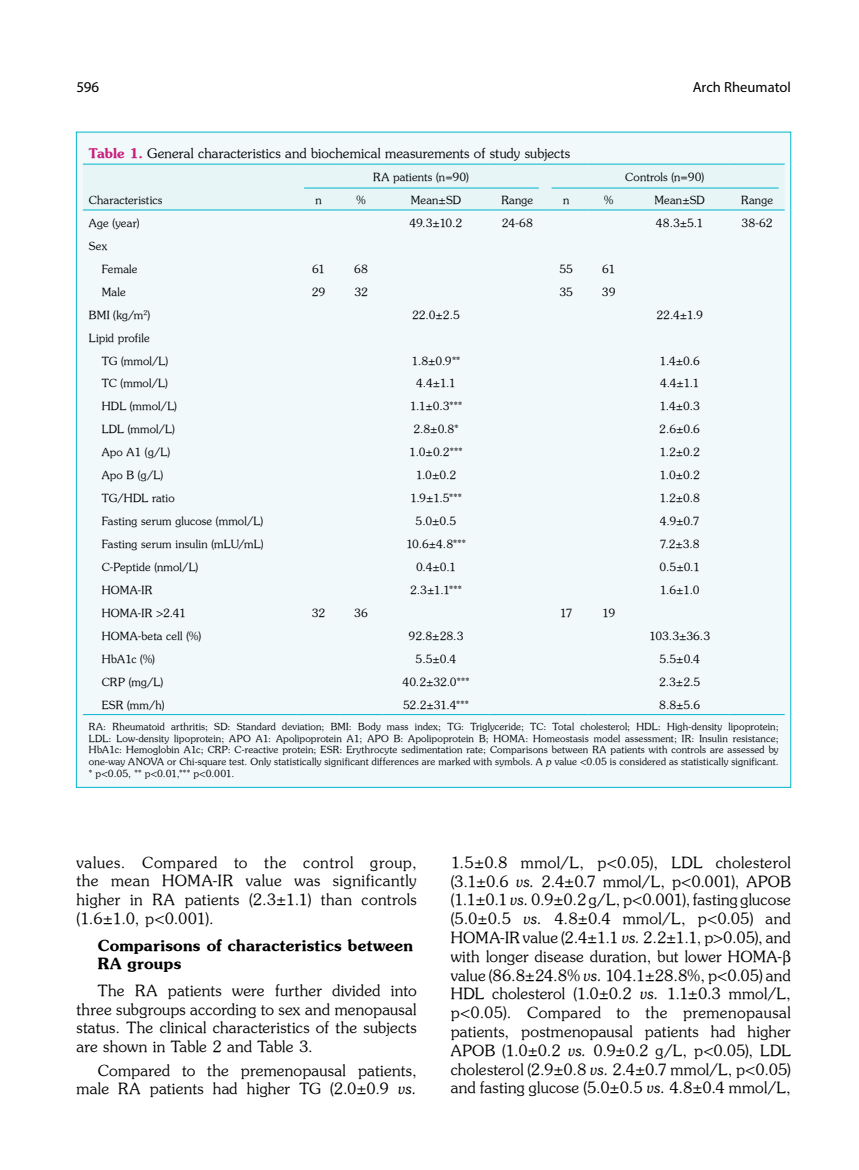
<style>
.page{position:relative;width:859px;height:1170px;background:#fff}
.page>*{position:absolute;margin:0;border:0;box-sizing:border-box;transform-origin:0 0}
.t1{font:15.45px/18.8px "Souvenir Turk";letter-spacing:.015em;color:#000;text-align:justify}
.t2{font:15.45px/18.6px "Souvenir Turk B";letter-spacing:.015em;color:#000}
.t3{font:15px "Myriad Pro";color:#000}
.t4{font:14.55px "Myriad Pro";color:#000}
.t5{font:13.35px "Souvenir Turk";letter-spacing:.015em;color:#000}
.t6{font:11.25px/23px "Souvenir Turk";letter-spacing:.015em;color:#000}
.t7{font:9.75px/11.7px "Souvenir Turk";letter-spacing:.02em;color:#000;text-align:justify}
.s1{font-family:"Souvenir Turk B";color:#c81e7c}
.s2{font-family:"Souvenir Turk I"}
</style>
<div class="page">
<div style="left:76px;top:132px;width:715px;height:655px;background:#f1f9fa"></div>
<svg style="left:83px;top:187px;width:702px;height:23px"></svg>
<hr style="left:83px;top:714px;width:214px;height:1px;background:#00b5cc">
<hr style="left:297px;top:714px;width:43px;height:1px;background:#00b5cc">
<hr style="left:340px;top:714px;width:42px;height:1px;background:#00b5cc">
<hr style="left:382px;top:714px;width:108px;height:1px;background:#00b5cc">
<hr style="left:490px;top:714px;width:55px;height:1px;background:#00b5cc">
<hr style="left:545px;top:714px;width:42px;height:1px;background:#00b5cc">
<hr style="left:587px;top:714px;width:43px;height:1px;background:#00b5cc">
<hr style="left:630px;top:714px;width:99px;height:1px;background:#00b5cc">
<hr style="left:729px;top:714px;width:56px;height:1px;background:#00b5cc">
<hr style="left:83px;top:164px;width:214px;height:1px;background:#00b5cc">
<hr style="left:297px;top:164px;width:43px;height:1px;background:#00b5cc">
<hr style="left:340px;top:164px;width:42px;height:1px;background:#00b5cc">
<hr style="left:382px;top:164px;width:108px;height:1px;background:#00b5cc">
<hr style="left:490px;top:164px;width:55px;height:1px;background:#00b5cc">
<hr style="left:545px;top:164px;width:42px;height:1px;background:#00b5cc">
<hr style="left:587px;top:164px;width:43px;height:1px;background:#00b5cc">
<hr style="left:630px;top:164px;width:99px;height:1px;background:#00b5cc">
<hr style="left:729px;top:164px;width:56px;height:1px;background:#00b5cc">
<hr style="left:83px;top:210px;width:214px;height:1px;background:#00b5cc">
<hr style="left:297px;top:210px;width:43px;height:1px;background:#00b5cc">
<hr style="left:340px;top:210px;width:42px;height:1px;background:#00b5cc">
<hr style="left:382px;top:210px;width:108px;height:1px;background:#00b5cc">
<hr style="left:490px;top:210px;width:55px;height:1px;background:#00b5cc">
<hr style="left:545px;top:210px;width:42px;height:1px;background:#00b5cc">
<hr style="left:587px;top:210px;width:43px;height:1px;background:#00b5cc">
<hr style="left:630px;top:210px;width:99px;height:1px;background:#00b5cc">
<hr style="left:729px;top:210px;width:56px;height:1px;background:#00b5cc">
<hr style="left:304px;top:188px;width:235px;height:1px;background:#00b5cc">
<hr style="left:552px;top:188px;width:227px;height:1px;background:#00b5cc">
<p class="t3" style="left:77px;top:78px;width:24px">596</p>
<p class="t4" style="left:693px;top:78px;width:100px">Arch Rheumatol</p>
<p class="t5" style="left:89px;top:145px;width:483px"><span class="s1">Table 1.</span> General characteristics and biochemical measurements of study subjects</p>
<p class="t6" style="left:373px;top:165px;width:97px">RA patients (n=90)</p>
<p class="t6" style="left:625px;top:165px;width:81px">Controls (n=90)</p>
<p class="t6" style="left:89px;top:188px;width:75px">Characteristics</p>
<p class="t6" style="left:315px;top:188px;width:8px">n</p>
<p class="t6" style="left:356px;top:188px;width:11px">%</p>
<p class="t6" style="left:411px;top:188px;width:52px">Mean±SD</p>
<p class="t6" style="left:501px;top:188px;width:33px">Range</p>
<p class="t6" style="left:563px;top:188px;width:8px">n</p>
<p class="t6" style="left:604px;top:188px;width:11px">%</p>
<p class="t6" style="left:654px;top:188px;width:52px">Mean±SD</p>
<p class="t6" style="left:741px;top:188px;width:33px">Range</p>
<p class="t6" style="left:89px;top:211px;width:52px">Age (year)</p>
<p class="t6" style="left:410px;top:211px;width:54px">49.3±10.2</p>
<p class="t6" style="left:502px;top:211px;width:33px">24-68</p>
<p class="t6" style="left:656px;top:211px;width:49px">48.3±5.1</p>
<p class="t6" style="left:741px;top:211px;width:32px">38-62</p>
<p class="t6" style="left:102px;top:234px;width:37px;text-indent:-13px">Sex<br>Female</p>
<p class="t6" style="left:312px;top:257px;width:14px">61</p>
<p class="t6" style="left:354px;top:257px;width:15px">68</p>
<p class="t6" style="left:559px;top:257px;width:15px">55</p>
<p class="t6" style="left:602px;top:257px;width:14px">61</p>
<p class="t6" style="left:102px;top:280px;width:25px">Male</p>
<p class="t6" style="left:312px;top:280px;width:15px">29</p>
<p class="t6" style="left:354px;top:280px;width:15px">32</p>
<p class="t6" style="left:559px;top:280px;width:15px">35</p>
<p class="t6" style="left:602px;top:280px;width:15px">39</p>
<p class="t6" style="left:89px;top:303px;width:63px">BMI (kg/m<sup>2</sup>)</p>
<p class="t6" style="left:412px;top:303px;width:49px">22.0±2.5</p>
<p class="t6" style="left:656px;top:303px;width:48px">22.4±1.9</p>
<p class="t6" style="left:102px;top:326px;width:68px;text-indent:-13px">Lipid profile<br>TG (mmol/L)</p>
<p class="t6" style="left:412px;top:349px;width:50px">1.8±0.9**</p>
<p class="t6" style="left:660px;top:349px;width:42px">1.4±0.6</p>
<p class="t6" style="left:102px;top:371px;width:68px">TC (mmol/L)</p>
<p class="t6" style="left:416px;top:371px;width:41px">4.4±1.1</p>
<p class="t6" style="left:660px;top:371px;width:41px">4.4±1.1</p>
<p class="t6" style="left:102px;top:394px;width:77px">HDL (mmol/L)</p>
<p class="t6" style="left:410px;top:394px;width:54px">1.1±0.3***</p>
<p class="t6" style="left:659px;top:394px;width:42px">1.4±0.3</p>
<p class="t6" style="left:102px;top:417px;width:75px">LDL (mmol/L)</p>
<p class="t6" style="left:413px;top:417px;width:47px">2.8±0.8*</p>
<p class="t6" style="left:659px;top:417px;width:42px">2.6±0.6</p>
<p class="t6" style="left:102px;top:440px;width:70px">Apo A1 (g/L)</p>
<p class="t6" style="left:409px;top:440px;width:55px">1.0±0.2***</p>
<p class="t6" style="left:659px;top:440px;width:42px">1.2±0.2</p>
<p class="t6" style="left:102px;top:463px;width:63px">Apo B (g/L)</p>
<p class="t6" style="left:416px;top:463px;width:42px">1.0±0.2</p>
<p class="t6" style="left:659px;top:463px;width:42px">1.0±0.2</p>
<p class="t6" style="left:102px;top:486px;width:75px">TG/HDL ratio</p>
<p class="t6" style="left:410px;top:486px;width:53px">1.9±1.5***</p>
<p class="t6" style="left:659px;top:486px;width:42px">1.2±0.8</p>
<p class="t6" style="left:102px;top:509px;width:163px">Fasting serum glucose (mmol/L)</p>
<p class="t6" style="left:416px;top:509px;width:42px">5.0±0.5</p>
<p class="t6" style="left:660px;top:509px;width:41px">4.9±0.7</p>
<p class="t6" style="left:102px;top:532px;width:163px">Fasting serum insulin (mLU/mL)</p>
<p class="t6" style="left:406px;top:532px;width:61px">10.6±4.8***</p>
<p class="t6" style="left:660px;top:532px;width:41px">7.2±3.8</p>
<p class="t6" style="left:102px;top:555px;width:98px">C-Peptide (nmol/L)</p>
<p class="t6" style="left:416px;top:555px;width:41px">0.4±0.1</p>
<p class="t6" style="left:660px;top:555px;width:42px">0.5±0.1</p>
<p class="t6" style="left:102px;top:578px;width:52px">HOMA-IR</p>
<p class="t6" style="left:410px;top:578px;width:53px">2.3±1.1***</p>
<p class="t6" style="left:660px;top:578px;width:41px">1.6±1.0</p>
<p class="t6" style="left:102px;top:601px;width:86px">HOMA-IR &gt;2.41</p>
<p class="t6" style="left:312px;top:601px;width:15px">32</p>
<p class="t6" style="left:354px;top:601px;width:15px">36</p>
<p class="t6" style="left:560px;top:601px;width:14px">17</p>
<p class="t6" style="left:602px;top:601px;width:15px">19</p>
<p class="t6" style="left:102px;top:624px;width:101px">HOMA-beta cell (%)</p>
<p class="t6" style="left:409px;top:624px;width:56px">92.8±28.3</p>
<p class="t6" style="left:649px;top:624px;width:62px">103.3±36.3</p>
<p class="t6" style="left:102px;top:647px;width:55px">HbA1c (%)</p>
<p class="t6" style="left:416px;top:647px;width:42px">5.5±0.4</p>
<p class="t6" style="left:659px;top:647px;width:42px">5.5±0.4</p>
<p class="t6" style="left:102px;top:670px;width:63px">CRP (mg/L)</p>
<p class="t6" style="left:402px;top:670px;width:69px">40.2±32.0***</p>
<p class="t6" style="left:659px;top:670px;width:43px">2.3±2.5</p>
<p class="t6" style="left:102px;top:692px;width:64px">ESR (mm/h)</p>
<p class="t6" style="left:403px;top:692px;width:67px">52.2±31.4***</p>
<p class="t6" style="left:659px;top:692px;width:42px">8.8±5.6</p>
<p class="t7" style="left:89px;top:720px;width:691px">RA: Rheumatoid arthritis; SD: Standard deviation; BMI: Body mass index; TG: Triglyceride; TC: Total cholesterol; HDL: High-density lipoprotein; LDL: Low-density lipoprotein; APO A1: Apolipoprotein A1; APO B: Apolipoprotein B; HOMA: Homeostasis model assessment; IR: Insulin resistance; HbA1c: Hemoglobin A1c; CRP: C-reactive protein; ESR: Erythrocyte sedimentation rate; Comparisons between RA patients with controls are assessed by one-way ANOVA or Chi-square test. Only statistically significant differences are marked with symbols. A <span class="s2">p</span> value &lt;0.05 is considered as statistically significant. * p&lt;0.05, ** p&lt;0.01,*** p&lt;0.001.</p>
<p class="t1" style="left:77px;top:852px;width:342px">values. Compared to the control group, the mean HOMA-IR value was significantly higher in RA patients (2.3±1.1) than controls (1.6±1.0, p&lt;0.001).</p>
<p class="t2" style="left:98px;top:935px;width:317px">Comparisons of characteristics between<br>RA groups</p>
<p class="t1" style="left:77px;top:980px;width:342px;text-indent:21px">The RA patients were further divided into three subgroups according to sex and menopausal status. The clinical characteristics of the subjects are shown in Table 2 and Table 3.</p>
<p class="t1" style="left:77px;top:1060px;width:342px;text-align:right">Compared to the premenopausal patients, male RA patients had higher TG (2.0±0.9 <span class="s2">vs.</span></p>
<p class="t1" style="left:451px;top:852px;width:342px;text-align:left">1.5±0.8 mmol/L, p&lt;0.05), LDL cholesterol (3.1±0.6 <span class="s2">vs.</span> 2.4±0.7 mmol/L, p&lt;0.001), APOB (1.1±0.1 <span class="s2">vs.</span> 0.9±0.2 g/L, p&lt;0.001), fasting glucose (5.0±0.5 <span class="s2">vs.</span> 4.8±0.4 mmol/L, p&lt;0.05) and HOMA-IR value (2.4±1.1 <span class="s2">vs.</span> 2.2±1.1, p&gt;0.05), and with longer disease duration, but lower HOMA&shy;value (86.8±24.8% <span class="s2">vs.</span> 104.1±28.8%, p&lt;0.05) and HDL cholesterol (1.0±0.2 <span class="s2">vs.</span> 1.1±0.3 mmol/L, p&lt;0.05). Compared to the premenopausal patients, postmenopausal patients had higher APOB (1.0±0.2 <span class="s2">vs.</span> 0.9±0.2 g/L, p&lt;0.05), LDL cholesterol (2.9±0.8 <span class="s2">vs.</span> 2.4±0.7 mmol/L, p&lt;0.05) and fasting glucose (5.0±0.5 <span class="s2">vs.</span> 4.8±0.4 mmol/L,</p>
</div>
